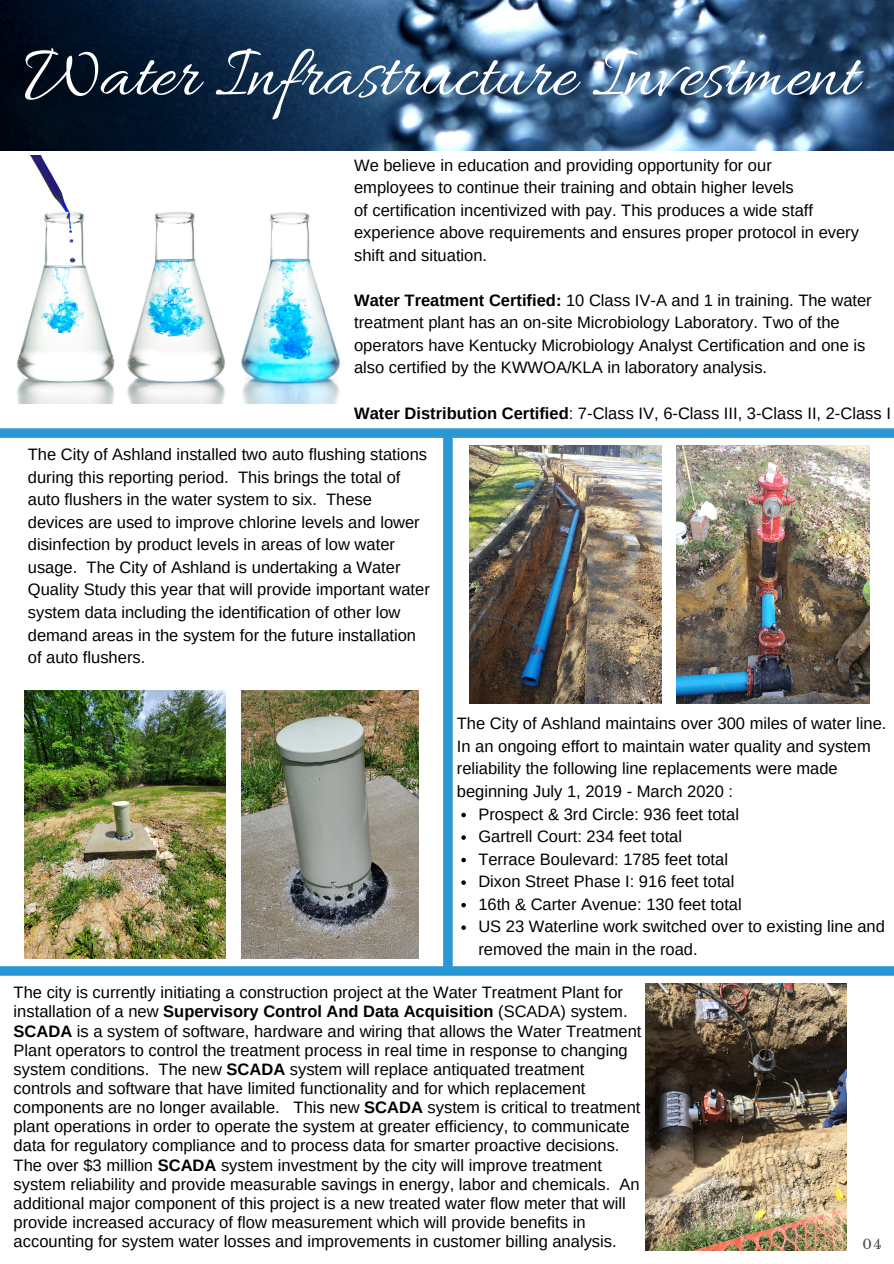
<style>
.page{position:relative;width:894px;height:1264px;background:#fff}
.page>*{position:absolute;margin:0;border:0;box-sizing:border-box;transform-origin:0 0}
.t1{font:75px "Allura";color:#fff}
.t2{font:16.5px/22.5px "Arimo";color:#000}
.t3{font:13.2px "Libre Baskerville";color:#444440}
.s1{font-weight:700}
</style>
<div class="page">
<img style="left:0;top:0;width:893px;height:151px">
<img style="left:17px;top:155px;width:323px;height:248px">
<img style="left:645px;top:983px;width:201px;height:267px">
<img style="left:0;top:428px;width:893px;height:547px">
<h1 class="t1" style="left:24px;top:33px;width:834px">Water Infrastructure Investment</h1>
<p class="t2" style="left:354px;top:154px;width:506px">We believe in education and providing opportunity for our<br>employees to continue their training and obtain higher levels<br>of certification incentivized with pay. This produces a wide staff experience above requirements and ensures proper protocol in every shift and situation.</p>
<p class="t2" style="left:354px;top:289px;width:519px"><span class="s1">Water Treatment Certified:</span> 10 Class IV-A and 1 in training. The water treatment plant has an on-site Microbiology Laboratory. Two of the operators have Kentucky Microbiology Analyst Certification and one is also certified by the KWWOA/KLA in laboratory analysis.</p>
<p class="t2" style="left:354px;top:401px;width:538px"><span class="s1">Water Distribution Certified</span>: 7-Class IV, 6-Class III, 3-Class II, 2-Class I</p>
<p class="t2" style="left:28px;top:443px;width:403px">The City of Ashland installed two auto flushing stations during this reporting period. This brings the total of auto flushers in the water system to six. These devices are used to improve chlorine levels and lower disinfection by product levels in areas of low water usage. The City of Ashland is undertaking a Water Quality Study this year that will provide important water system data including the identification of other low demand areas in the system for the future installation of auto flushers.</p>
<p class="t2" style="left:456px;top:712px;width:431px">The City of Ashland maintains over 300 miles of water line.<br>In an ongoing effort to maintain water quality and system reliability the following line replacements were made beginning July 1, 2019 - March 2020 :</p>
<p class="t2" style="left:478px;top:802px;width:408px">Prospect &amp; 3rd Circle: 936 feet total<br>Gartrell Court: 234 feet total<br>Terrace Boulevard: 1785 feet total<br>Dixon Street Phase I: 916 feet total<br>16th &amp; Carter Avenue: 130 feet total<br>US 23 Waterline work switched over to existing line and removed the main in the road.</p>
<p class="t2" style="left:14px;top:982px;width:629px;line-height:19.2px">The city is currently initiating a construction project at the Water Treatment Plant for installation of a new <span class="s1">Supervisory Control And Data Acquisition</span> (SCADA) system.<br><span class="s1">SCADA</span> is a system of software, hardware and wiring that allows the Water Treatment Plant operators to control the treatment process in real time in response to changing system conditions. The new <span class="s1">SCADA</span> system will replace antiquated treatment controls and software that have limited functionality and for which replacement components are no longer available. This new <span class="s1">SCADA</span> system is critical to treatment plant operations in order to operate the system at greater efficiency, to communicate data for regulatory compliance and to process data for smarter proactive decisions.<br>The over $3 million <span class="s1">SCADA</span> system investment by the city will improve treatment system reliability and provide measurable savings in energy, labor and chemicals. An additional major component of this project is a new treated water flow meter that will provide increased accuracy of flow measurement which will provide benefits in accounting for system water losses and improvements in customer billing analysis.</p>
<p class="t3" style="left:862px;top:1236px;width:21px">04</p>
</div>
